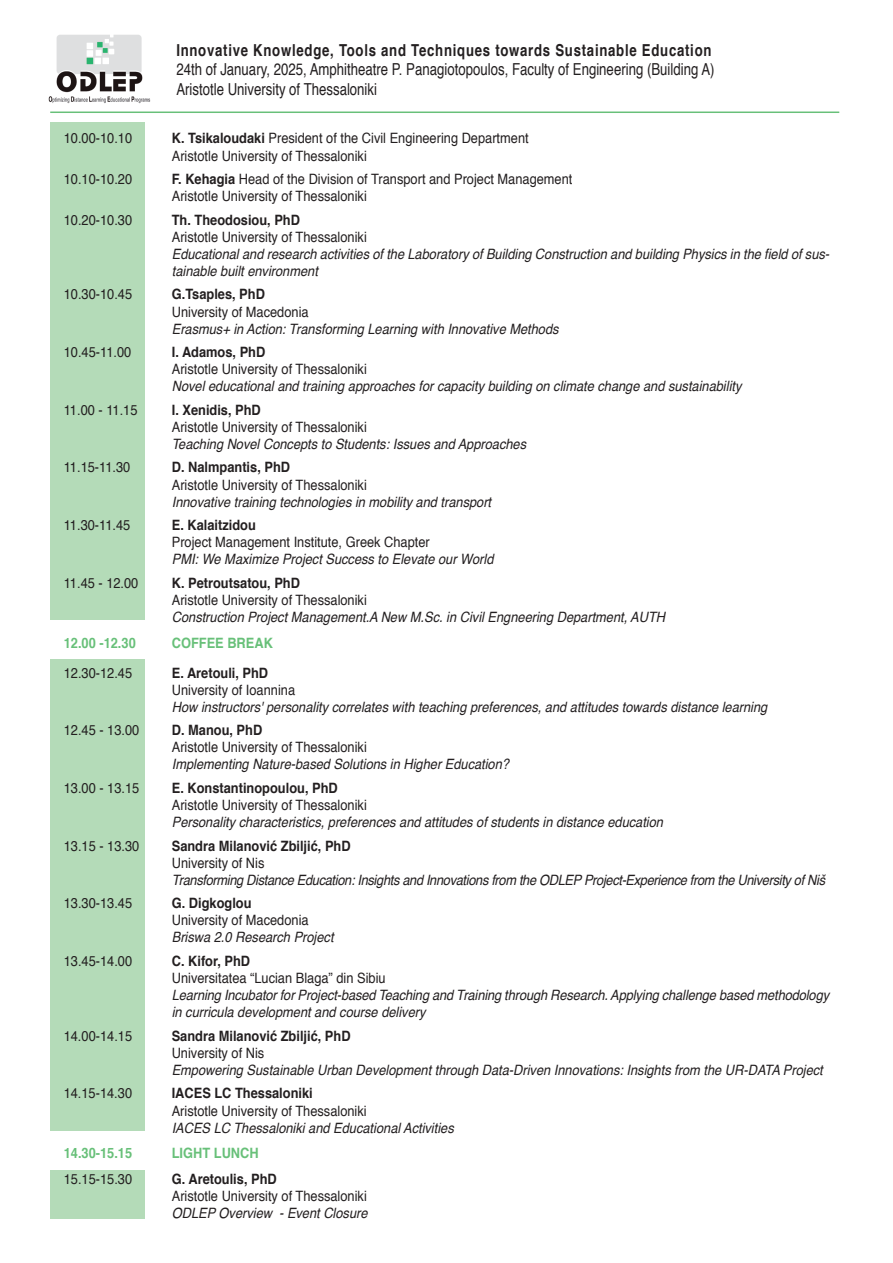
<style>
.page{position:relative;width:893px;height:1263px;background:#fff}
.page>*{position:absolute;margin:0;border:0;box-sizing:border-box;transform-origin:0 0}
.t1{font:16.5px/19.8px "Helvetica";color:#231f20;scale:.8 1}
.t2{font:700 16.5px "Helvetica";letter-spacing:.055em;color:#231f20;scale:.8 1}
.t3{font:italic 14.25px/17.1px "Helvetica";color:#231f20;scale:.9 1}
.t4{font:14.25px/17.1px "Helvetica";color:#231f20;scale:.9 1}
.t5{font:700 14.25px "Helvetica";color:#231f20;scale:.9 1}
.t6{font:italic 14.25px "Helvetica";letter-spacing:-.025em;color:#231f20;scale:.9 1}
.t7{font:700 14.25px "Helvetica";color:#68c079;scale:.9 1}
.s1{font-weight:700}
</style>
<div class="page">
<div style="left:51px;top:1171px;width:94px;height:48px;background:#b4dbb8"></div>
<div style="left:51px;top:659px;width:94px;height:471px;background:#b4dbb8"></div>
<div style="left:51px;top:123px;width:94px;height:497px;background:#b4dbb8"></div>
<img style="left:48px;top:35px;width:103px;height:69px">
<hr style="left:50px;top:112px;width:789px;height:1px;background:#68c079">
<p class="t2" style="left:176px;top:43px;width:670px">Innovative Knowledge, Tools and Techniques towards Sustainable Education</p>
<p class="t1" style="left:176px;top:61px;width:674px">24th of January, 2025, Amphitheatre P. Panagiotopoulos, Faculty of Engineering (Building A)<br>Aristotle University of Thessaloniki</p>
<p class="t4" style="left:64px;top:131px;width:78px">10.00-10.10</p>
<p class="t4" style="left:172px;top:131px;width:398px"><span class="s1">K. Tsikaloudaki</span> President of the Civil Engineering Department<br>Aristotle University of Thessaloniki</p>
<p class="t4" style="left:64px;top:172px;width:78px">10.10-10.20</p>
<p class="t4" style="left:172px;top:172px;width:447px"><span class="s1">F. Kehagia</span> Head of the Division of Transport and Project Management<br>Aristotle University of Thessaloniki</p>
<p class="t4" style="left:64px;top:212px;width:78px">10.20-10.30</p>
<p class="t5" style="left:172px;top:214px;width:144px">Th. Theodosiou, PhD</p>
<p class="t4" style="left:172px;top:229px;width:218px">Aristotle University of Thessaloniki</p>
<p class="t3" style="left:172px;top:246px;width:732px">Educational and research activities of the Laboratory of Building Construction and building Physics in the field of sus&shy;tainable built environment</p>
<p class="t4" style="left:64px;top:287px;width:78px">10.30-10.45</p>
<p class="t5" style="left:172px;top:288px;width:105px">G.Tsaples, PhD</p>
<p class="t4" style="left:172px;top:304px;width:154px">University of Macedonia</p>
<p class="t3" style="left:172px;top:321px;width:431px">Erasmus+ in Action: Transforming Learning with Innovative Methods</p>
<p class="t4" style="left:64px;top:345px;width:77px">10.45-11.00</p>
<p class="t5" style="left:172px;top:346px;width:105px">I. Adamos, PhD</p>
<p class="t4" style="left:172px;top:362px;width:218px">Aristotle University of Thessaloniki</p>
<p class="t3" style="left:172px;top:379px;width:634px">Novel educational and training approaches for capacity building on climate change and sustainability</p>
<p class="t4" style="left:64px;top:402px;width:83px">11.00 - 11.15</p>
<p class="t5" style="left:172px;top:404px;width:100px">I. Xenidis, PhD</p>
<p class="t4" style="left:172px;top:419px;width:218px">Aristotle University of Thessaloniki</p>
<p class="t3" style="left:172px;top:437px;width:395px">Teaching Novel Concepts to Students: Issues and Approaches</p>
<p class="t4" style="left:64px;top:460px;width:75px">11.15-11.30</p>
<p class="t5" style="left:172px;top:461px;width:133px">D. Nalmpantis, PhD</p>
<p class="t4" style="left:172px;top:477px;width:218px">Aristotle University of Thessaloniki</p>
<p class="t3" style="left:172px;top:494px;width:356px">Innovative training technologies in mobility and transport</p>
<p class="t4" style="left:64px;top:518px;width:75px">11.30-11.45</p>
<p class="t5" style="left:172px;top:519px;width:95px">E. Kalaitzidou</p>
<p class="t4" style="left:172px;top:535px;width:288px">Project Management Institute, Greek Chapter</p>
<p class="t3" style="left:172px;top:552px;width:359px">PMI: We Maximize Project Success to Elevate our World</p>
<p class="t4" style="left:64px;top:575px;width:84px">11.45 - 12.00</p>
<p class="t5" style="left:172px;top:577px;width:144px">K. Petroutsatou, PhD</p>
<p class="t4" style="left:172px;top:592px;width:218px">Aristotle University of Thessaloniki</p>
<p class="t3" style="left:172px;top:610px;width:550px">Construction Project Management.A New M.Sc. in Civil Engneering Department, AUTH</p>
<p class="t7" style="left:64px;top:637px;width:82px">12.00 -12.30</p>
<p class="t7" style="left:172px;top:637px;width:114px">COFFEE BREAK</p>
<p class="t4" style="left:64px;top:665px;width:78px">12.30-12.45</p>
<p class="t5" style="left:172px;top:666px;width:109px">E. Aretouli, PhD</p>
<p class="t4" style="left:172px;top:682px;width:139px">University of Ioannina</p>
<p class="t3" style="left:172px;top:699px;width:663px">How instructors' personality correlates with teaching preferences, and attitudes towards distance learning</p>
<p class="t4" style="left:64px;top:723px;width:85px">12.45 - 13.00</p>
<p class="t5" style="left:172px;top:724px;width:102px">D. Manou, PhD</p>
<p class="t4" style="left:172px;top:740px;width:218px">Aristotle University of Thessaloniki</p>
<p class="t3" style="left:172px;top:757px;width:376px">Implementing Nature-based Solutions in Higher Education?</p>
<p class="t4" style="left:64px;top:780px;width:85px">13.00 - 13.15</p>
<p class="t5" style="left:172px;top:782px;width:186px">E. Konstantinopoulou, PhD</p>
<p class="t4" style="left:172px;top:797px;width:218px">Aristotle University of Thessaloniki</p>
<p class="t3" style="left:172px;top:815px;width:547px">Personality characteristics, preferences and attitudes of students in distance education</p>
<p class="t4" style="left:64px;top:838px;width:85px">13.15 - 13.30</p>
<p class="t5" style="left:172px;top:840px;width:200px">Sandra Milanović Zbiljić, PhD</p>
<p class="t4" style="left:172px;top:855px;width:104px">University of Nis</p>
<p class="t6" style="left:172px;top:874px;width:727px">Transforming Distance Education: Insights and Innovations from the ODLEP Project-Experience from the University of Niš</p>
<p class="t4" style="left:64px;top:896px;width:78px">13.30-13.45</p>
<p class="t5" style="left:172px;top:897px;width:90px">G. Digkoglou</p>
<p class="t4" style="left:172px;top:913px;width:154px">University of Macedonia</p>
<p class="t3" style="left:172px;top:930px;width:181px">Briswa 2.0 Research Project</p>
<p class="t4" style="left:64px;top:953px;width:78px">13.45-14.00</p>
<p class="t5" style="left:172px;top:955px;width:89px">C. Kifor, PhD</p>
<p class="t4" style="left:172px;top:971px;width:239px">Universitatea “Lucian Blaga” din Sibiu</p>
<p class="t3" style="left:172px;top:988px;width:732px">Learning Incubator for Project-based Teaching and Training through Research. Applying challenge based methodology in curricula development and course delivery</p>
<p class="t4" style="left:64px;top:1028px;width:78px">14.00-14.15</p>
<p class="t5" style="left:172px;top:1030px;width:200px">Sandra Milanović Zbiljić, PhD</p>
<p class="t4" style="left:172px;top:1045px;width:104px">University of Nis</p>
<p class="t3" style="left:172px;top:1062px;width:725px">Empowering Sustainable Urban Development through Data-Driven Innovations: Insights from the UR-DATA Project</p>
<p class="t4" style="left:64px;top:1086px;width:78px">14.15-14.30</p>
<p class="t5" style="left:172px;top:1087px;width:158px">IACES LC Thessaloniki</p>
<p class="t4" style="left:172px;top:1103px;width:218px">Aristotle University of Thessaloniki</p>
<p class="t3" style="left:172px;top:1120px;width:315px">IACES LC Thessaloniki and Educational Activities</p>
<p class="t7" style="left:64px;top:1147px;width:78px">14.30-15.15</p>
<p class="t7" style="left:172px;top:1147px;width:98px">LIGHT LUNCH</p>
<p class="t4" style="left:64px;top:1171px;width:78px">15.15-15.30</p>
<p class="t5" style="left:172px;top:1173px;width:118px">G. Aretoulis, PhD</p>
<p class="t4" style="left:172px;top:1188px;width:218px">Aristotle University of Thessaloniki</p>
<p class="t3" style="left:172px;top:1205px;width:219px">ODLEP Overview - Event Closure</p>
</div>
